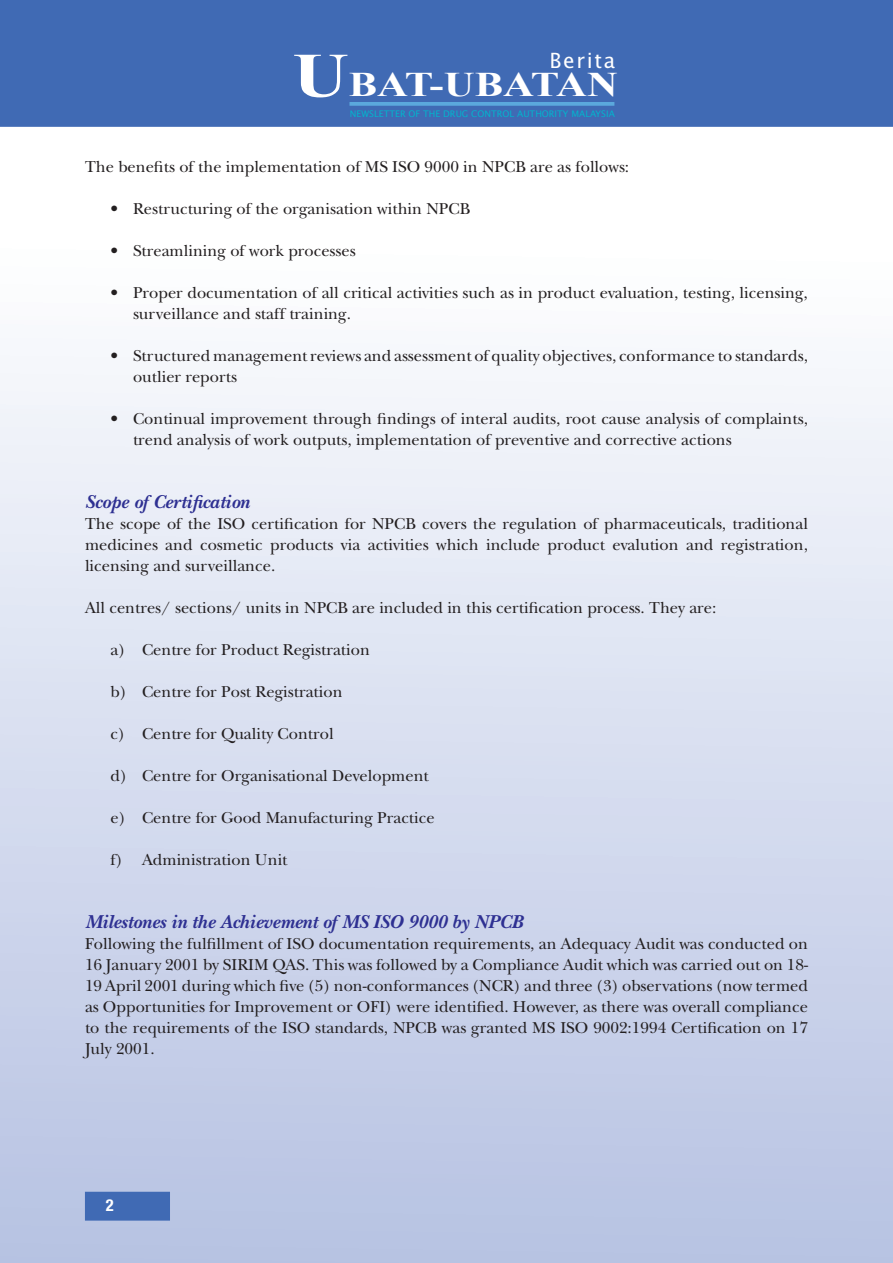
<style>
.page{position:relative;width:893px;height:1263px;background:#fff}
.page>*{position:absolute;margin:0;border:0;box-sizing:border-box;transform-origin:0 0}
.t1{font:700 34.5px "Times New Roman";color:#fff;scale:1.24 1}
.t2{font:21px "Lucida Sans";letter-spacing:.075em;color:#fff}
.t3{font:italic 700 19.5px "New Baskerville";color:#2e3092}
.t4{font:16.5px/21px "New Baskerville";color:#231f20}
.t5{font:700 condensed 16.5px "Helvetica Neue";color:#fff}
.t6{font:9px "Lucida Sans";color:#00b7ce}
.s1{font-size:63px}
</style>
<div class="page">
<div style="left:0;top:120px;width:893px;height:1143px;background:linear-gradient(to bottom,#fff,#b6c2e2)"></div>
<div style="left:86px;top:1193px;width:83px;height:27px;background:#406ab4"></div>
<div style="left:85px;top:1192px;width:85px;height:29px;border:2px solid #406ab4"></div>
<div style="left:0;top:0;width:893px;height:127px;background:#406ab4"></div>
<svg style="left:349px;top:102px;width:265px;height:4px"></svg>
<p class="t2" style="left:550px;top:52px;width:67px">Berita</p>
<h1 class="t1" style="left:292px;top:66px;width:264px"><span class="s1">U</span>BAT-UBATAN</h1>
<p class="t6" style="left:350px;top:110px;width:266px">NEWSLETTER OF THE DRUG CONTROL AUTHORITY MALAYSIA</p>
<p class="t4" style="left:85px;top:158px;width:546px">The benefits of the implementation of MS ISO 9000 in NPCB are as follows:</p>
<p class="t4" style="left:110px;top:200px;width:361px">• Restructuring of the organisation within NPCB</p>
<p class="t4" style="left:110px;top:242px;width:247px">• Streamlining of work processes</p>
<p class="t4" style="left:133px;top:284px;width:676px;text-indent:-22px">• Proper documentation of all critical activities such as in product evaluation, testing, licensing, surveillance and staff training.</p>
<p class="t4" style="left:133px;top:347px;width:676px;text-indent:-22px">• Structured management reviews and assessment of quality objectives, conformance to standards, outlier reports</p>
<p class="t4" style="left:133px;top:410px;width:676px;text-indent:-22px">• Continual improvement through findings of interal audits, root cause analysis of complaints, trend analysis of work outputs, implementation of preventive and corrective actions</p>
<p class="t3" style="left:85px;top:495px;width:166px">Scope of Certification</p>
<p class="t4" style="left:85px;top:515px;width:724px;text-align:justify">The scope of the ISO certification for NPCB covers the regulation of pharmaceuticals, traditional medicines and cosmetic products via activities which include product evalution and registration, licensing and surveillance.</p>
<p class="t4" style="left:85px;top:599px;width:633px">All centres/ sections/ units in NPCB are included in this certification process. They are:</p>
<p class="t4" style="left:110px;top:641px;width:261px">a) Centre for Product Registration</p>
<p class="t4" style="left:110px;top:683px;width:234px">b) Centre for Post Registration</p>
<p class="t4" style="left:110px;top:725px;width:225px">c) Centre for Quality Control</p>
<p class="t4" style="left:110px;top:767px;width:320px">d) Centre for Organisational Development</p>
<p class="t4" style="left:110px;top:809px;width:326px">e) Centre for Good Manufacturing Practice</p>
<p class="t4" style="left:110px;top:851px;width:179px">f) Administration Unit</p>
<p class="t3" style="left:85px;top:915px;width:439px">Milestones in the Achievement of MS ISO 9000 by NPCB</p>
<p class="t4" style="left:85px;top:935px;width:724px;text-align:justify">Following the fulfillment of ISO documentation requirements, an Adequacy Audit was conducted on 16 January 2001 by SIRIM QAS. This was followed by a Compliance Audit which was carried out on 18- 19 April 2001 during which five (5) non-conformances (NCR) and three (3) observations (now termed as Opportunities for Improvement or OFI) were identified. However, as there was overall compliance to the requirements of the ISO standards, NPCB was granted MS ISO 9002:1994 Certification on 17<br>July 2001.</p>
<p class="t5" style="left:106px;top:1199px;width:9px">2</p>
</div>
